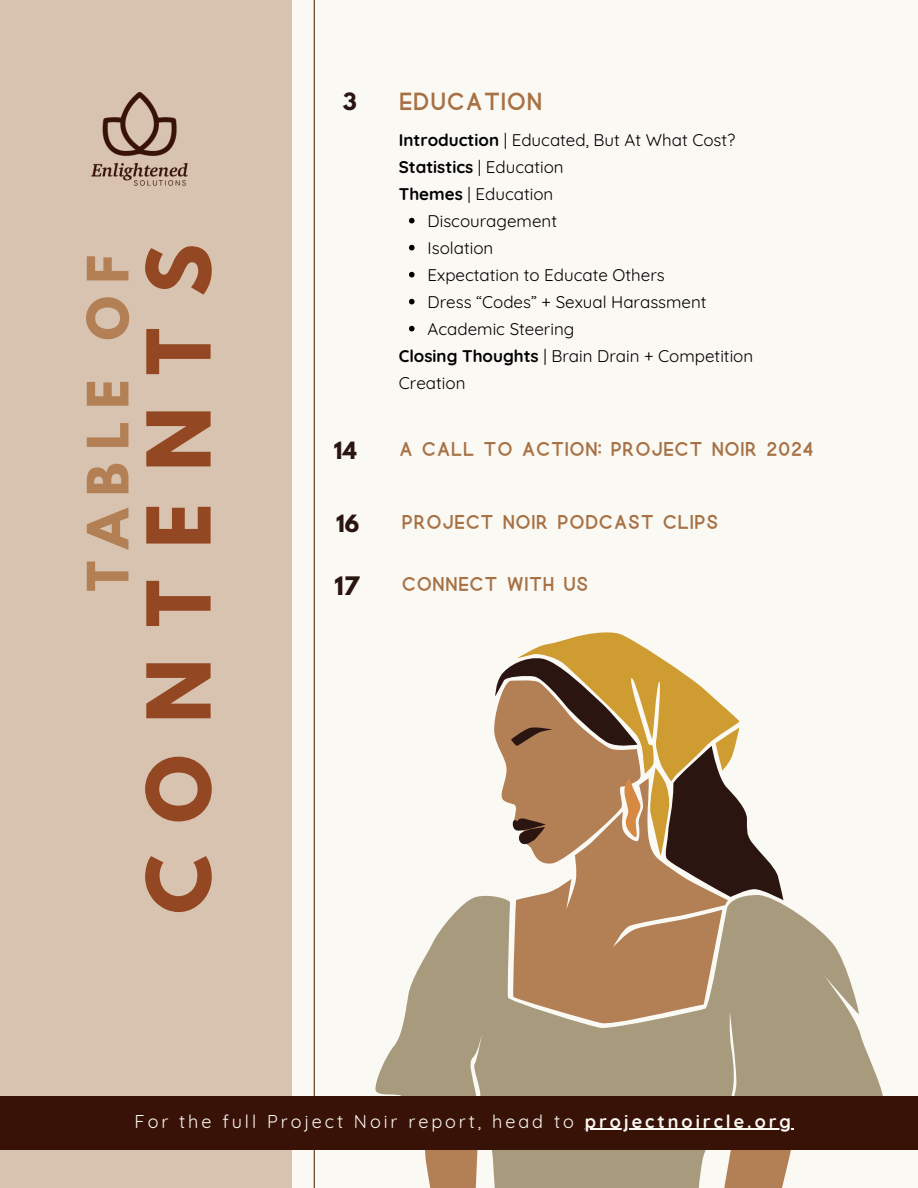
<style>
.page{position:relative;width:918px;height:1188px;background:#fbf9f4}
.page>*{position:absolute;margin:0;border:0;box-sizing:border-box;transform-origin:0 0}
.t1{font:700 77.85px "League Spartan";letter-spacing:.41em;color:#934722}
.t2{font:700 50.55px "League Spartan";letter-spacing:.25em;color:#b38055}
.t3{font:700 22.65px "League Spartan";color:#2b1511}
.t4{font:700 21.15px "Quick";color:#a77144}
.t5{font:700 21.15px "League Spartan";color:#2b1511}
.t6{font:18.15px "Quicksand";letter-spacing:.165em;color:#fbf9f4}
.t7{font:700 18.15px "Quicksand";letter-spacing:.165em;color:#fbf9f4}
.t8{font:16.95px/27px "Quicksand";color:#000}
.t9{font:700 16.95px "Quicksand";color:#000}
.t10{font:700 16.8px "Quick";color:#a77144}
.s1{font-weight:700}
.s2{font-weight:400}
</style>
<div class="page">
<svg style="left:494px;top:632px;width:288px;height:261px"></svg>
<svg style="left:512px;top:778px;width:216px;height:115px;fill:#b38055"></svg>
<svg style="left:375px;top:893px;width:508px;height:295px;fill:#a89a7c"></svg>
<svg style="left:720px;top:1150px;width:77px;height:38px"></svg>
<svg style="left:424px;top:1150px;width:54px;height:38px;background:#b98a62"></svg>
<div style="left:0;top:0;width:292px;height:1188px;background:#d7c3af"></div>
<img style="left:92px;top:92px;width:96px;height:93px">
<hr style="left:314px;top:0;width:1px;height:1188px;background:#5a3415">
<svg style="left:409px;top:218px;width:6px;height:5px"></svg>
<svg style="left:409px;top:245px;width:6px;height:5px"></svg>
<svg style="left:409px;top:272px;width:6px;height:5px"></svg>
<svg style="left:409px;top:299px;width:6px;height:5px"></svg>
<svg style="left:409px;top:326px;width:6px;height:5px"></svg>
<div style="left:0;top:1096px;width:918px;height:54px;background:#381207"></div>
<hr style="left:585px;top:1129px;width:209px;height:1px;background:#fbf9f4">
<h1 class="t2" style="left:83px;top:591px;width:338px;rotate:-90deg">TABLE OF</h1>
<h2 class="t1" style="left:141px;top:914px;width:671px;rotate:-90deg">CONTENTS</h2>
<p class="t5" style="left:343px;top:91px;width:16px">3</p>
<p class="t4" style="left:399px;top:93px;width:145px">EDUCATION</p>
<p class="t8" style="left:399px;top:126px;width:338px"><span class="s1">Introduction</span> | Educated, But At What Cost?</p>
<p class="t9" style="left:399px;top:156px;width:166px">Statistics <span class="s2">| Education</span></p>
<p class="t8" style="left:399px;top:180px;width:156px"><span class="s1">Themes</span> | Education</p>
<p class="t8" style="left:428px;top:207px;width:131px">Discouragement</p>
<p class="t8" style="left:428px;top:234px;width:67px">Isolation</p>
<p class="t8" style="left:428px;top:261px;width:239px">Expectation to Educate Others</p>
<p class="t8" style="left:428px;top:288px;width:281px">Dress “Codes” + Sexual Harassment</p>
<p class="t8" style="left:428px;top:315px;width:148px">Academic Steering</p>
<p class="t8" style="left:399px;top:342px;width:356px"><span class="s1">Closing Thoughts</span> | Brain Drain + Competition<br>Creation</p>
<p class="t5" style="left:334px;top:440px;width:24px">14</p>
<p class="t10" style="left:399px;top:442px;width:417px">A CALL TO ACTION: PROJECT NOIR 2024</p>
<p class="t5" style="left:336px;top:513px;width:25px">16</p>
<p class="t10" style="left:402px;top:516px;width:318px">PROJECT NOIR PODCAST CLIPS</p>
<p class="t3" style="left:335px;top:574px;width:26px">17</p>
<p class="t10" style="left:402px;top:578px;width:189px">CONNECT WITH US</p>
<p class="t6" style="left:135px;top:1109px;width:441px">For the full Project Noir report, head to</p>
<p class="t7" style="left:585px;top:1109px;width:208px">projectnoircle.org</p>
</div>
